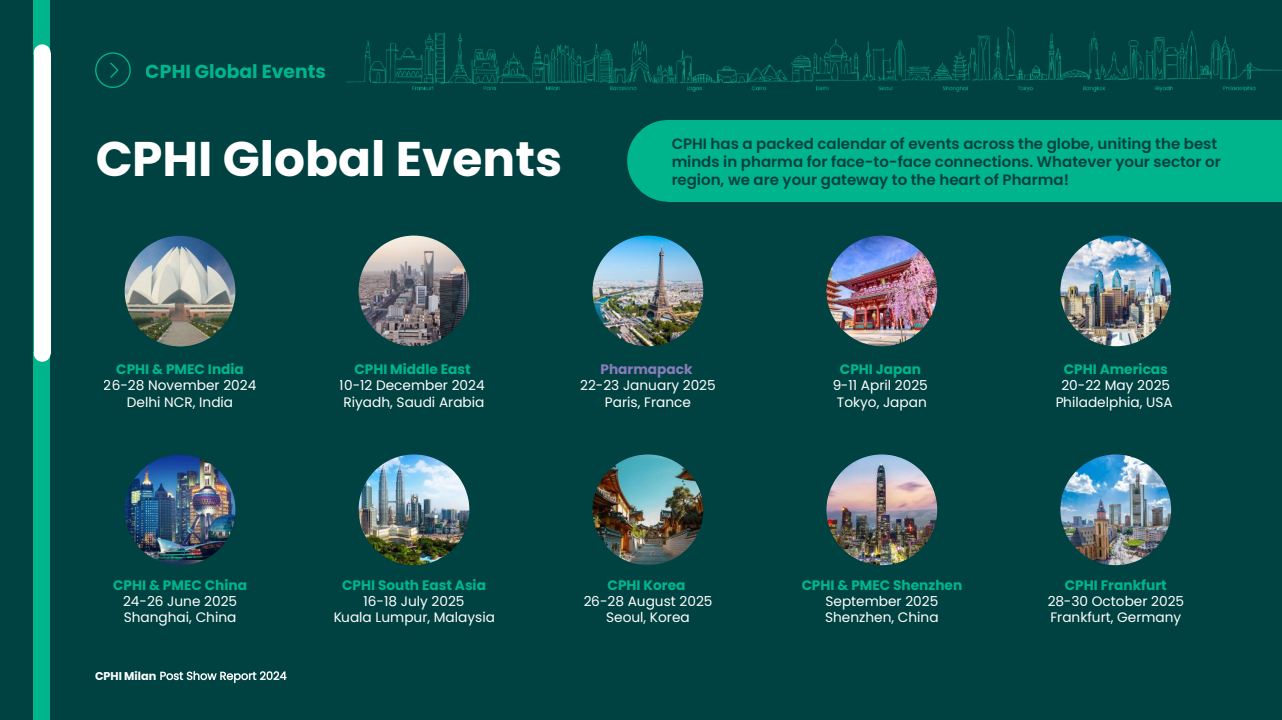
<style>
.page{position:relative;width:1282px;height:720px;background:#fff}
.page>*{position:absolute;margin:0;border:0;box-sizing:border-box;transform-origin:0 0}
.t1{font:700 48.62px "Poppins";color:#fff}
.t2{font:700 18.75px "Poppins";color:#00b58c}
.t3{font:600 15px/17.9px "Poppins";color:#004141}
.t4{font:13.75px/16.2px "Poppins";color:#fff;text-align:center}
.t5{font:700 13.75px "Poppins";color:#00b58c}
.t6{font:700 13.75px "Poppins";color:#887cba}
</style>
<div class="page">
<div style="left:0;top:0;width:1281px;height:719px;background:#004141"></div>
<hr style="left:0;top:719px;width:1281px;height:1px;background:#004141">
<div style="left:33px;top:0;width:17px;height:43px;background:#00b58c"></div>
<div style="left:33px;top:42px;width:17px;height:44px;background:#00b58c"></div>
<div style="left:33px;top:86px;width:17px;height:44px;background:#00b58c"></div>
<div style="left:33px;top:130px;width:17px;height:44px;background:#00b58c"></div>
<div style="left:33px;top:174px;width:17px;height:44px;background:#00b58c"></div>
<div style="left:33px;top:218px;width:17px;height:44px;background:#00b58c"></div>
<div style="left:33px;top:261px;width:17px;height:44px;background:#00b58c"></div>
<div style="left:33px;top:305px;width:17px;height:44px;background:#00b58c"></div>
<div style="left:33px;top:349px;width:17px;height:44px;background:#00b58c"></div>
<div style="left:33px;top:393px;width:17px;height:44px;background:#00b58c"></div>
<div style="left:33px;top:437px;width:17px;height:44px;background:#00b58c"></div>
<div style="left:33px;top:481px;width:17px;height:43px;background:#00b58c"></div>
<div style="left:33px;top:524px;width:17px;height:44px;background:#00b58c"></div>
<div style="left:33px;top:568px;width:17px;height:44px;background:#00b58c"></div>
<div style="left:33px;top:612px;width:17px;height:44px;background:#00b58c"></div>
<div style="left:33px;top:656px;width:17px;height:44px;background:#00b58c"></div>
<div style="left:33px;top:700px;width:17px;height:19px;background:#00b58c"></div>
<svg style="left:34px;top:44px;width:17px;height:9px"></svg>
<svg style="left:34px;top:353px;width:17px;height:8px"></svg>
<div style="left:34px;top:53px;width:17px;height:44px;background:#fff"></div>
<div style="left:34px;top:96px;width:17px;height:44px;background:#fff"></div>
<div style="left:34px;top:140px;width:17px;height:44px;background:#fff"></div>
<div style="left:34px;top:184px;width:17px;height:44px;background:#fff"></div>
<div style="left:34px;top:228px;width:17px;height:44px;background:#fff"></div>
<div style="left:34px;top:272px;width:17px;height:43px;background:#fff"></div>
<div style="left:34px;top:315px;width:17px;height:38px;background:#fff"></div>
<svg style="left:95px;top:52px;width:36px;height:36px"></svg>
<svg style="left:160px;top:671px;width:126px;height:12px"></svg>
<img style="left:347px;top:27px;width:934px;height:65px">
<img style="left:125px;top:236px;width:110px;height:110px">
<img style="left:125px;top:455px;width:110px;height:110px">
<img style="left:358px;top:236px;width:111px;height:110px">
<img style="left:358px;top:454px;width:111px;height:111px">
<img style="left:592px;top:236px;width:111px;height:110px">
<img style="left:592px;top:454px;width:111px;height:111px">
<img style="left:826px;top:236px;width:111px;height:110px">
<img style="left:826px;top:454px;width:111px;height:111px">
<img style="left:1060px;top:236px;width:111px;height:110px">
<img style="left:1060px;top:454px;width:111px;height:111px">
<div style="left:669px;top:120px;width:612px;height:82px;background:#00b58c"></div>
<hr style="left:667px;top:120px;width:3px;height:82px;background:#00b58c">
<svg style="left:627px;top:120px;width:40px;height:82px"></svg>
<h2 class="t2" style="left:146px;top:58px;width:182px">CPHI Global Events</h2>
<h1 class="t1" style="left:95px;top:125px;width:468px">CPHI Global Events</h1>
<p class="t3" style="left:671px;top:135px;width:551px">CPHI has a packed calendar of events across the globe, uniting the best minds in pharma for face-to-face connections. Whatever your sector or region, we are your gateway to the heart of Pharma!</p>
<p class="t5" style="left:116px;top:360px;width:129px">CPHI &amp; PMEC India</p>
<p class="t4" style="left:104px;top:378px;width:154px">26-28 November 2024<br>Delhi NCR, India</p>
<p class="t5" style="left:113px;top:575px;width:135px">CPHI &amp; PMEC China</p>
<p class="t4" style="left:123px;top:593px;width:116px;text-align:left">24-26 June 2025<br>Shanghai, China</p>
<p class="t5" style="left:354px;top:360px;width:118px">CPHI Middle East</p>
<p class="t4" style="left:340px;top:378px;width:146px;text-align:left">10-12 December 2024<br>Riyadh, Saudi Arabia</p>
<p class="t5" style="left:342px;top:575px;width:145px">CPHI South East Asia</p>
<p class="t4" style="left:333px;top:593px;width:163px">16-18 July 2025<br>Kuala Lumpur, Malaysia</p>
<p class="t6" style="left:600px;top:360px;width:94px">Pharmapack</p>
<p class="t4" style="left:580px;top:378px;width:137px">22-23 January 2025<br>Paris, France</p>
<p class="t5" style="left:607px;top:575px;width:79px">CPHI Korea</p>
<p class="t4" style="left:583px;top:593px;width:131px">26-28 August 2025<br>Seoul, Korea</p>
<p class="t5" style="left:839px;top:360px;width:82px">CPHI Japan</p>
<p class="t4" style="left:832px;top:378px;width:97px">9-11 April 2025<br>Tokyo, Japan</p>
<p class="t5" style="left:801px;top:575px;width:162px">CPHI &amp; PMEC Shenzhen</p>
<p class="t4" style="left:825px;top:593px;width:115px;text-align:left">September 2025<br>Shenzhen, China</p>
<p class="t5" style="left:1063px;top:360px;width:106px">CPHI Americas</p>
<p class="t4" style="left:1055px;top:378px;width:119px">20-22 May 2025<br>Philadelphia, USA</p>
<p class="t5" style="left:1064px;top:575px;width:103px">CPHI Frankfurt</p>
<p class="t4" style="left:1047px;top:593px;width:138px;text-align:left">28-30 October 2025<br>Frankfurt, Germany</p>
</div>
